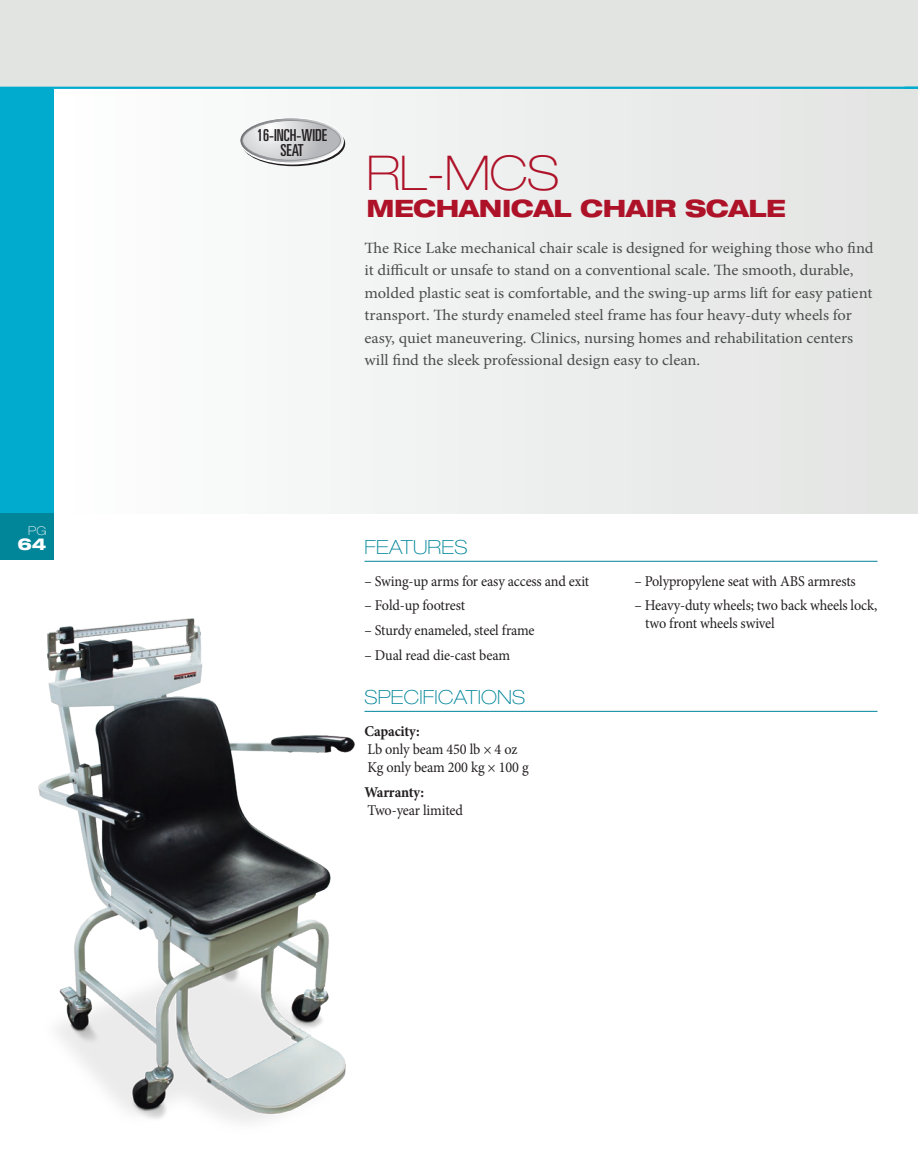
<style>
.page{position:relative;width:918px;height:1175px;background:#fff}
.page>*{position:absolute;margin:0;border:0;box-sizing:border-box;transform-origin:0 0}
.Model_Name{font:100 expanded 48px "Helvetica Neue LT Std";color:#ae1229}
.Model_Name-2{font:800 expanded 24px "Helvetica Neue LT Std";letter-spacing:-.02em;color:#ae1229}
.SubHead_Blue_with_Rule{font:100 expanded 19.5px "Helvetica Neue LT Std";letter-spacing:.01em;color:#008599}
.t1{font:ultra-condensed 16.5px "Univers LT Std";color:#231f20}
.t2{font:800 expanded 16.5px "Helvetica Neue LT Std";color:#fff}
.Product_Information{font:15.6px/22.5px "Minion Pro";color:#4b4c4d;scale:1.05 1}
.Specifications{font:15px/18px "Minion Pro";letter-spacing:-.015em;color:#231f20;scale:.95 1}
.t3{font:100 expanded 12px "Helvetica Neue LT Std";color:#fff}
.s1{font-weight:700}
</style>
<div class="page">
<div style="left:49px;top:88px;width:869px;height:425px;background:linear-gradient(to right,#feffff,#e1e3e2)"></div>
<div style="left:0;top:0;width:918px;height:88px;background:#e2e4e2"></div>
<img style="left:38px;top:618px;width:389px;height:504px">
<hr style="left:364px;top:561px;width:514px;height:1px;background:#008599">
<hr style="left:364px;top:711px;width:514px;height:1px;background:#008599">
<svg style="left:242px;top:121px;width:103px;height:45px"></svg>
<svg style="left:240px;top:118px;width:103px;height:45px"></svg>
<div style="left:242px;top:120px;width:99px;height:40px;border:1px solid #939598;border-radius:50%"></div>
<div style="left:0;top:88px;width:54px;height:425px;background:#00abcd"></div>
<div style="left:0;top:513px;width:54px;height:47px;background:#008599"></div>
<hr style="left:0;top:87px;width:918px;height:2px;background:#00abcd">
<p class="t3" style="left:28px;top:524px;width:20px">PG</p>
<p class="t2" style="left:17px;top:534px;width:30px">64</p>
<p class="t1" style="left:257px;top:126px;width:72px">16-INCH-WIDE</p>
<p class="t1" style="left:280px;top:141px;width:25px">SEAT</p>
<p class="Model_Name" style="left:367px;top:144px;width:194px">RL-MCS</p>
<p class="Model_Name-2" style="left:367px;top:193px;width:421px">MECHANICAL CHAIR SCALE</p>
<p class="Product_Information" style="left:364px;top:236px;width:486px">The Rice Lake mechanical chair scale is designed for weighing those who find it difficult or unsafe to stand on a conventional scale. The smooth, durable, molded plastic seat is comfortable, and the swing-up arms lift for easy patient transport. The sturdy enameled steel frame has four heavy-duty wheels for easy, quiet maneuvering. Clinics, nursing homes and rehabilitation centers will find the sleek professional design easy to clean.</p>
<p class="SubHead_Blue_with_Rule" style="left:364px;top:535px;width:104px">FEATURES</p>
<p class="Specifications" style="left:364px;top:572px;width:238px">– Swing-up arms for easy access and exit</p>
<p class="Specifications" style="left:364px;top:596px;width:107px">– Fold-up footrest</p>
<p class="Specifications" style="left:364px;top:621px;width:181px">– Sturdy enameled, steel frame</p>
<p class="Specifications" style="left:364px;top:646px;width:155px">– Dual read die-cast beam</p>
<p class="SubHead_Blue_with_Rule" style="left:364px;top:685px;width:162px">SPECIFICATIONS</p>
<p class="Specifications" style="left:364px;top:722px;width:174px"><span class="s1">Capacity:<br></span>Lb only beam 450 lb × 4 oz<br>Kg only beam 200 kg × 100 g</p>
<p class="Specifications" style="left:364px;top:782px;width:105px"><span class="s1">Warranty:<br></span>Two-year limited</p>
<p class="Specifications" style="left:634px;top:572px;width:234px">– Polypropylene seat with ABS armrests</p>
<p class="Specifications" style="left:645px;top:596px;width:246px;text-indent:-11px">– Heavy-duty wheels; two back wheels lock, two front wheels swivel</p>
</div>
